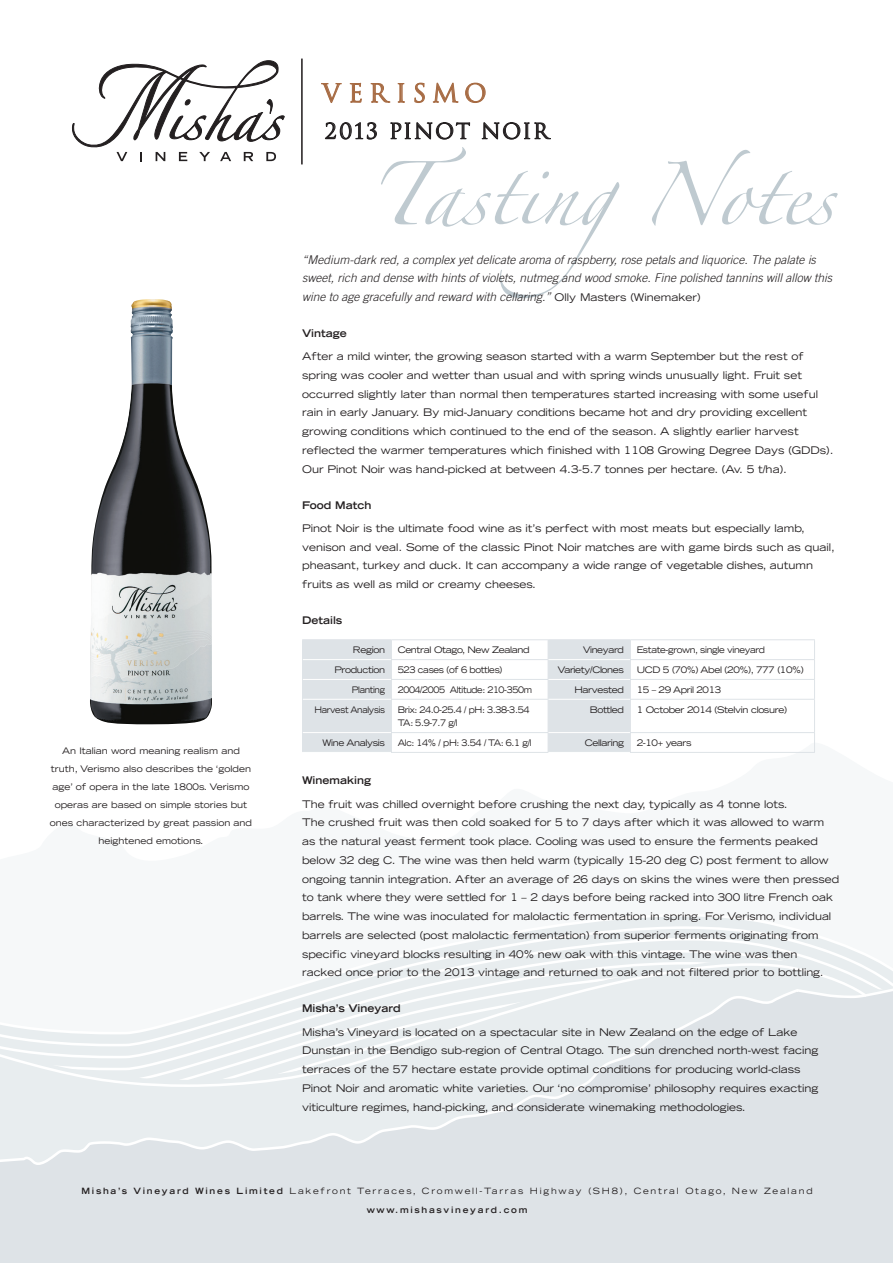
<style>
.page{position:relative;width:893px;height:1263px;background:#fff}
.page>*{position:absolute;margin:0;border:0;box-sizing:border-box;transform-origin:0 0}
.t1{font:56.7px "Zapfino";color:#bfcad0}
.t2{font:24.75px "Trajan";letter-spacing:.24em;color:#a76b43}
.t3{font:21px "Trajan";letter-spacing:.065em;color:#231f20}
.Para_Style{font:italic 300 12px/18.8px "Trade Gothic";color:#231f20}
.Vintage_content{font:expanded 10.5px/18.8px "Trade Gothic LH";color:#231f20}
.Para_Style-2{font:expanded 10.5px/18.8px "Trade Gothic LH";color:#231f20}
.SubHeading{font:700 expanded 10.5px "Trade Gothic LH";color:#231f20}
.Pullout{font:expanded 9px/18px "Trade Gothic LH";color:#231f20;text-align:center}
.Pullout-2{font:expanded 9px "Trade Gothic LH";letter-spacing:-.04em;color:#231f20}
.Pullout-3{font:expanded 9px/13.5px "Trade Gothic LH";letter-spacing:-.04em;color:#231f20;scale:.93 1}
.Pullout-4{font:expanded 9px "Trade Gothic LH";letter-spacing:-.04em;color:#231f20;scale:.95 1}
.Pullout-5{font:expanded 9px "Trade Gothic LH";letter-spacing:-.04em;color:#231f20;scale:.92 1}
.Pullout-6{font:expanded 9px "Trade Gothic LH";letter-spacing:-.04em;color:#231f20;scale:.9 1}
.Para_1{font:expanded 8.7px/18.9px "Trade Gothic LH";letter-spacing:.2em;color:#231f20;text-align:center}
.s1{font-family:"Trade Gothic LH";font-weight:400;font-style:normal;font-stretch:expanded;font-size:10.5px}
.s2{font-weight:700}
</style>
<div class="page">
<div style="left:0;top:1165px;width:893px;height:98px;background:#dee3e7"></div>
<svg style="left:0;top:1096px;width:893px;height:69px;background:#e2e7ea"></svg>
<svg style="left:566px;top:916px;width:208px;height:10px;fill:#e8edef"></svg>
<svg style="left:493px;top:926px;width:325px;height:12px;fill:#e8edef"></svg>
<svg style="left:434px;top:938px;width:417px;height:12px;fill:#e8edef"></svg>
<svg style="left:384px;top:950px;width:493px;height:12px;fill:#e8edef"></svg>
<svg style="left:0;top:998px;width:893px;height:98px;background:#e3e8eb"></svg>
<svg style="left:0;top:963px;width:867px;height:124px;fill:#e8edef"></svg>
<hr style="left:302px;top:639px;width:89px;height:1px;background:#dee3e7">
<hr style="left:391px;top:639px;width:157px;height:1px;background:#dee3e7">
<hr style="left:548px;top:639px;width:82px;height:1px;background:#dee3e7">
<hr style="left:630px;top:639px;width:185px;height:1px;background:#dee3e7">
<hr style="left:630px;top:659px;width:185px;height:1px;background:#dee3e7">
<hr style="left:630px;top:679px;width:185px;height:1px;background:#dee3e7">
<svg style="left:814px;top:640px;width:1px;height:59px"></svg>
<hr style="left:630px;top:699px;width:185px;height:1px;background:#dee3e7">
<hr style="left:814px;top:700px;width:1px;height:32px;background:#dee3e7">
<hr style="left:630px;top:732px;width:185px;height:1px;background:#dee3e7">
<svg style="left:302px;top:640px;width:329px;height:112px"></svg>
<svg style="left:814px;top:733px;width:1px;height:19px"></svg>
<hr style="left:391px;top:752px;width:157px;height:1px;background:#dee3e7">
<hr style="left:630px;top:752px;width:185px;height:1px;background:#dee3e7">
<hr style="left:548px;top:659px;width:82px;height:1px;background:#fff">
<hr style="left:548px;top:679px;width:82px;height:1px;background:#fff">
<hr style="left:548px;top:699px;width:82px;height:1px;background:#fff">
<hr style="left:548px;top:732px;width:82px;height:1px;background:#fff">
<hr style="left:303px;top:659px;width:88px;height:1px;background:#fff">
<hr style="left:303px;top:679px;width:88px;height:1px;background:#fff">
<hr style="left:303px;top:699px;width:88px;height:1px;background:#fff">
<hr style="left:303px;top:732px;width:88px;height:1px;background:#fff">
<img style="left:90px;top:299px;width:122px;height:425px">
<hr style="left:301px;top:59px;width:2px;height:105px;background:#231f20">
<svg style="left:325px;top:122px;width:52px;height:17px"></svg>
<svg style="left:390px;top:122px;width:80px;height:17px"></svg>
<svg style="left:482px;top:122px;width:69px;height:17px"></svg>
<svg style="left:321px;top:83px;width:21px;height:20px"></svg>
<svg style="left:350px;top:83px;width:11px;height:20px"></svg>
<svg style="left:371px;top:83px;width:19px;height:19px"></svg>
<svg style="left:398px;top:83px;width:7px;height:19px"></svg>
<svg style="left:415px;top:83px;width:10px;height:20px"></svg>
<svg style="left:433px;top:82px;width:25px;height:21px"></svg>
<svg style="left:465px;top:83px;width:20px;height:20px"></svg>
<svg style="left:72px;top:60px;width:213px;height:101px"></svg>
<p class="t2" style="left:322px;top:78px;width:166px">VERISMO</p>
<p class="Pullout" style="left:50px;top:741px;width:204px">An Italian word meaning realism and truth, Verismo also describes the ‘golden age’ of opera in the late 1800s. Verismo operas are based on simple stories but ones characterized by great passion and heightened emotions.</p>
<p class="t3" style="left:325px;top:118px;width:225px">2013 PINOT NOIR</p>
<p class="t1" style="left:369px;top:171px;width:467px">TastingNotes</p>
<p class="Para_Style" style="left:302px;top:250px;width:532px">“Medium-dark red, a complex yet delicate aroma of raspberry, rose petals and liquorice. The palate is sweet, rich and dense with hints of violets, nutmeg and wood smoke. Fine polished tannins will allow this wine to age gracefully and reward with cellaring.” <span class="s1">Olly Masters (Winemaker)</span></p>
<p class="SubHeading" style="left:302px;top:326px;width:46px">Vintage</p>
<p class="Vintage_content" style="left:302px;top:347px;width:533px">After a mild winter, the growing season started with a warm September but the rest of spring was cooler and wetter than usual and with spring winds unusually light. Fruit set occurred slightly later than normal then temperatures started increasing with some useful rain in early January. By mid-January conditions became hot and dry providing excellent growing conditions which continued to the end of the season. A slightly earlier harvest reflected the warmer temperatures which finished with 1108 Growing Degree Days (GDDs).<br>Our Pinot Noir was hand-picked at between 4.3-5.7 tonnes per hectare. (Av. 5 t/ha).</p>
<p class="SubHeading" style="left:302px;top:498px;width:71px">Food Match</p>
<p class="Vintage_content" style="left:302px;top:518px;width:534px">Pinot Noir is the ultimate food wine as it’s perfect with most meats but especially lamb, venison and veal. Some of the classic Pinot Noir matches are with game birds such as quail, pheasant, turkey and duck. It can accompany a wide range of vegetable dishes, autumn fruits as well as mild or creamy cheeses.</p>
<p class="SubHeading" style="left:302px;top:613px;width:42px">Details</p>
<p class="Pullout-2" style="left:353px;top:644px;width:34px">Region</p>
<p class="Pullout-2" style="left:398px;top:644px;width:133px">Central Otago, New Zealand</p>
<p class="Pullout-2" style="left:583px;top:644px;width:43px">Vineyard</p>
<p class="Pullout-4" style="left:637px;top:644px;width:137px">Estate-grown, single vineyard</p>
<p class="Pullout-2" style="left:334px;top:664px;width:52px">Production</p>
<p class="Pullout-4" style="left:398px;top:664px;width:112px">523 cases (of 6 bottles)</p>
<p class="Pullout-2" style="left:558px;top:664px;width:68px">Variety/Clones</p>
<p class="Pullout-2" style="left:637px;top:664px;width:169px">UCD 5 (70%) Abel (20%), 777 (10%)</p>
<p class="Pullout-6" style="left:352px;top:684px;width:38px">Planting</p>
<p class="Pullout-5" style="left:398px;top:684px;width:147px">2004/2005 Altitude: 210-350m</p>
<p class="Pullout-2" style="left:574px;top:684px;width:51px">Harvested</p>
<p class="Pullout-2" style="left:637px;top:684px;width:86px">15 – 29 April 2013</p>
<p class="Pullout-6" style="left:315px;top:704px;width:80px">Harvest Analysis</p>
<p class="Pullout-3" style="left:398px;top:702px;width:143px">Brix: 24.0-25.4 / pH: 3.38-3.54<br>TA: 5.9-7.7 g/l</p>
<p class="Pullout-2" style="left:590px;top:704px;width:36px">Bottled</p>
<p class="Pullout-2" style="left:637px;top:704px;width:152px">1 October 2014 (Stelvin closure)</p>
<p class="Pullout-2" style="left:323px;top:737px;width:64px">Wine Analysis</p>
<p class="Pullout-3" style="left:398px;top:736px;width:146px">Alc: 14% / pH: 3.54 / TA: 6.1 g/l</p>
<p class="Pullout-2" style="left:585px;top:737px;width:41px">Cellaring</p>
<p class="Pullout-2" style="left:637px;top:737px;width:57px">2-10+ years</p>
<p class="SubHeading" style="left:302px;top:774px;width:70px">Winemaking</p>
<p class="Vintage_content" style="left:302px;top:794px;width:539px">The fruit was chilled overnight before crushing the next day, typically as 4 tonne lots.<br>The crushed fruit was then cold soaked for 5 to 7 days after which it was allowed to warm as the natural yeast ferment took place. Cooling was used to ensure the ferments peaked below 32 deg C. The wine was then held warm (typically 15-20 deg C) post ferment to allow ongoing tannin integration. After an average of 26 days on skins the wines were then pressed to tank where they were settled for 1 – 2 days before being racked into 300 litre French oak barrels. The wine was inoculated for malolactic fermentation in spring. For Verismo, individual barrels are selected (post malolactic fermentation) from superior ferments originating from specific vineyard blocks resulting in 40% new oak with this vintage. The wine was then racked once prior to the 2013 vintage and returned to oak and not filtered prior to bottling.</p>
<p class="SubHeading" style="left:302px;top:1002px;width:100px">Misha’s Vineyard</p>
<p class="Para_Style-2" style="left:302px;top:1022px;width:518px">Misha’s Vineyard is located on a spectacular site in New Zealand on the edge of Lake Dunstan in the Bendigo sub-region of Central Otago. The sun drenched north-west facing terraces of the 57 hectare estate provide optimal conditions for producing world-class Pinot Noir and aromatic white varieties. Our ‘no compromise’ philosophy requires exacting viticulture regimes, hand-picking, and considerate winemaking methodologies.</p>
<p class="Para_1" style="left:82px;top:1181px;width:732px"><span class="s2">Misha’s Vineyard Wines Limited</span> Lakefront Terraces, Cromwell-Tarras Highway (SH8), Central Otago, New Zealand <span class="s2">www.mishasvineyard.com</span></p>
</div>
